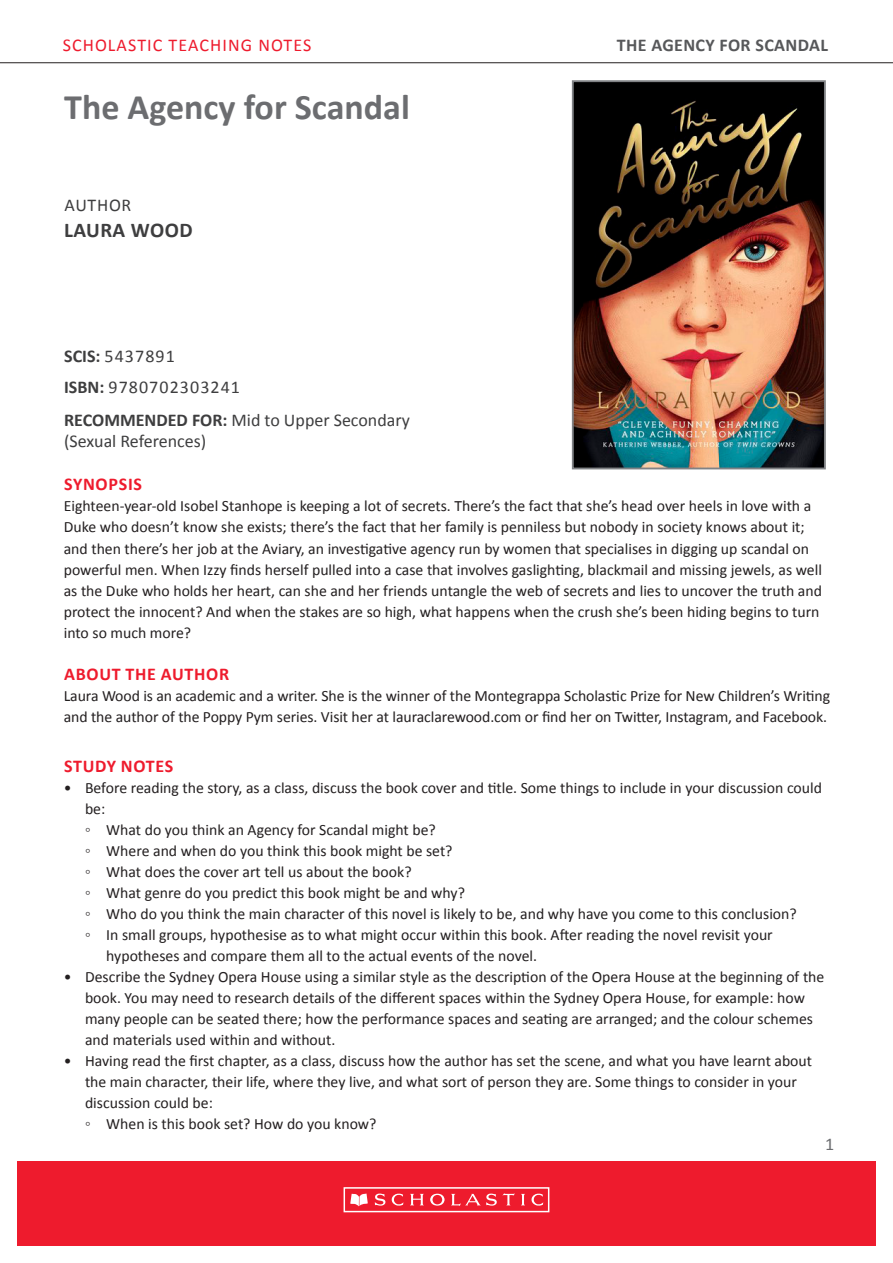
<style>
.page{position:relative;width:893px;height:1263px;background:#fff}
.page>*{position:absolute;margin:0;border:0;box-sizing:border-box;transform-origin:0 0}
.t1{font:700 36px "Calibri";color:#6c6d70}
.t2{font:700 21px "Calibri";letter-spacing:.02em;color:#3e3e3f}
.t3{font:18px "Calibri";color:#3e3e3f}
.t4{font:18px "Calibri";letter-spacing:.06em;color:#3e3e3f}
.t5{font:18px "Calibri";letter-spacing:.06em;color:#ee1b2d}
.t6{font:700 18px "Calibri";letter-spacing:.02em;color:#57585a}
.SUB_HEAD_1{font:700 18px "Calibri";letter-spacing:.04em;color:#ee1b2d}
.Body_Copy__no_space{font:700 18px "Calibri";letter-spacing:.04em;color:#ee1b2d}
.t7{font:18px "Calibri";color:#6c6d70}
.Body_Copy__no_space-2{font:15.75px/21px "Calibri";color:#231f20}
.Body_Copy__Para_spac{font:15.75px/21px "Calibri";letter-spacing:-.005em;color:#231f20}
.s1{font-weight:700}
</style>
<div class="page">
<hr style="left:0;top:62px;width:893px;height:1px;background:#231f20">
<div style="left:17px;top:1161px;width:859px;height:85px;background:#ee1b2d"></div>
<div style="left:344px;top:1187px;width:205px;height:25px;border:2px solid #fff"></div>
<svg style="left:350px;top:1193px;width:18px;height:13px"></svg>
<svg style="left:375px;top:1193px;width:28px;height:13px"></svg>
<svg style="left:410px;top:1194px;width:14px;height:11px"></svg>
<svg style="left:521px;top:1194px;width:4px;height:11px"></svg>
<svg style="left:531px;top:1193px;width:12px;height:13px"></svg>
<svg style="left:430px;top:1194px;width:15px;height:11px"></svg>
<svg style="left:451px;top:1193px;width:64px;height:13px"></svg>
<img style="left:575px;top:83px;width:248px;height:383px">
<div style="left:572px;top:80px;width:254px;height:389px;border:2px solid #808285"></div>
<p class="t5" style="left:63px;top:32px;width:250px">SCHOLASTIC TEACHING NOTES</p>
<p class="t6" style="left:617px;top:32px;width:213px">THE AGENCY FOR SCANDAL</p>
<p class="t1" style="left:64px;top:82px;width:347px">The Agency for Scandal</p>
<p class="t3" style="left:65px;top:193px;width:68px">AUTHOR</p>
<p class="t2" style="left:64px;top:215px;width:130px">LAURA WOOD</p>
<p class="t4" style="left:64px;top:344px;width:112px"><span class="s1">SCIS:</span> 5437891</p>
<p class="t4" style="left:64px;top:374px;width:177px"><span class="s1">ISBN:</span> 9780702303241</p>
<p class="t3" style="left:64px;top:407px;width:347px"><span class="s1">RECOMMENDED FOR:</span> Mid to Upper Secondary</p>
<p class="t3" style="left:64px;top:429px;width:144px">(Sexual References)</p>
<p class="SUB_HEAD_1" style="left:64px;top:472px;width:79px">SYNOPSIS</p>
<p class="Body_Copy__no_space-2" style="left:64px;top:495px;width:760px">Eighteen-year-old Isobel Stanhope is keeping a lot of secrets. There’s the fact that she’s head over heels in love with a Duke who doesn’t know she exists; there’s the fact that her family is penniless but nobody in society knows about it; and then there’s her job at the Aviary, an investigative agency run by women that specialises in digging up scandal on powerful men. When Izzy finds herself pulled into a case that involves gaslighting, blackmail and missing jewels, as well as the Duke who holds her heart, can she and her friends untangle the web of secrets and lies to uncover the truth and protect the innocent? And when the stakes are so high, what happens when the crush she’s been hiding begins to turn into so much more?</p>
<p class="Body_Copy__no_space" style="left:64px;top:661px;width:167px">ABOUT THE AUTHOR</p>
<p class="Body_Copy__Para_spac" style="left:64px;top:684px;width:768px">Laura Wood is an academic and a writer. She is the winner of the Montegrappa Scholastic Prize for New Children’s Writing and the author of the Poppy Pym series. Visit her at lauraclarewood.com or find her on Twitter, Instagram, and Facebook.</p>
<p class="SUB_HEAD_1" style="left:64px;top:753px;width:111px">STUDY NOTES</p>
<p class="Body_Copy__no_space-2" style="left:85px;top:777px;width:738px;text-indent:-21px">• Before reading the story, as a class, discuss the book cover and title. Some things to include in your discussion could be:</p>
<p class="Body_Copy__no_space-2" style="left:85px;top:819px;width:352px">◦ What do you think an Agency for Scandal might be?</p>
<p class="Body_Copy__no_space-2" style="left:85px;top:840px;width:369px">◦ Where and when do you think this book might be set?</p>
<p class="Body_Copy__no_space-2" style="left:85px;top:861px;width:328px">◦ What does the cover art tell us about the book?</p>
<p class="Body_Copy__no_space-2" style="left:85px;top:882px;width:381px">◦ What genre do you predict this book might be and why?</p>
<p class="Body_Copy__no_space-2" style="left:85px;top:903px;width:713px">◦ Who do you think the main character of this novel is likely to be, and why have you come to this conclusion?</p>
<p class="Body_Copy__no_space-2" style="left:106px;top:924px;width:668px;text-indent:-21px">◦ In small groups, hypothesise as to what might occur within this book. After reading the novel revisit your hypotheses and compare them all to the actual events of the novel.</p>
<p class="Body_Copy__no_space-2" style="left:85px;top:966px;width:741px;text-indent:-21px">• Describe the Sydney Opera House using a similar style as the description of the Opera House at the beginning of the book. You may need to research details of the different spaces within the Sydney Opera House, for example: how many people can be seated there; how the performance spaces and seating are arranged; and the colour schemes and materials used within and without.</p>
<p class="Body_Copy__no_space-2" style="left:85px;top:1050px;width:729px;text-indent:-21px">• Having read the first chapter, as a class, discuss how the author has set the scene, and what you have learnt about the main character, their life, where they live, and what sort of person they are. Some things to consider in your discussion could be:</p>
<p class="Body_Copy__no_space-2" style="left:85px;top:1113px;width:293px">◦ When is this book set? How do you know?</p>
<p class="t7" style="left:825px;top:1131px;width:11px">1</p>
</div>
